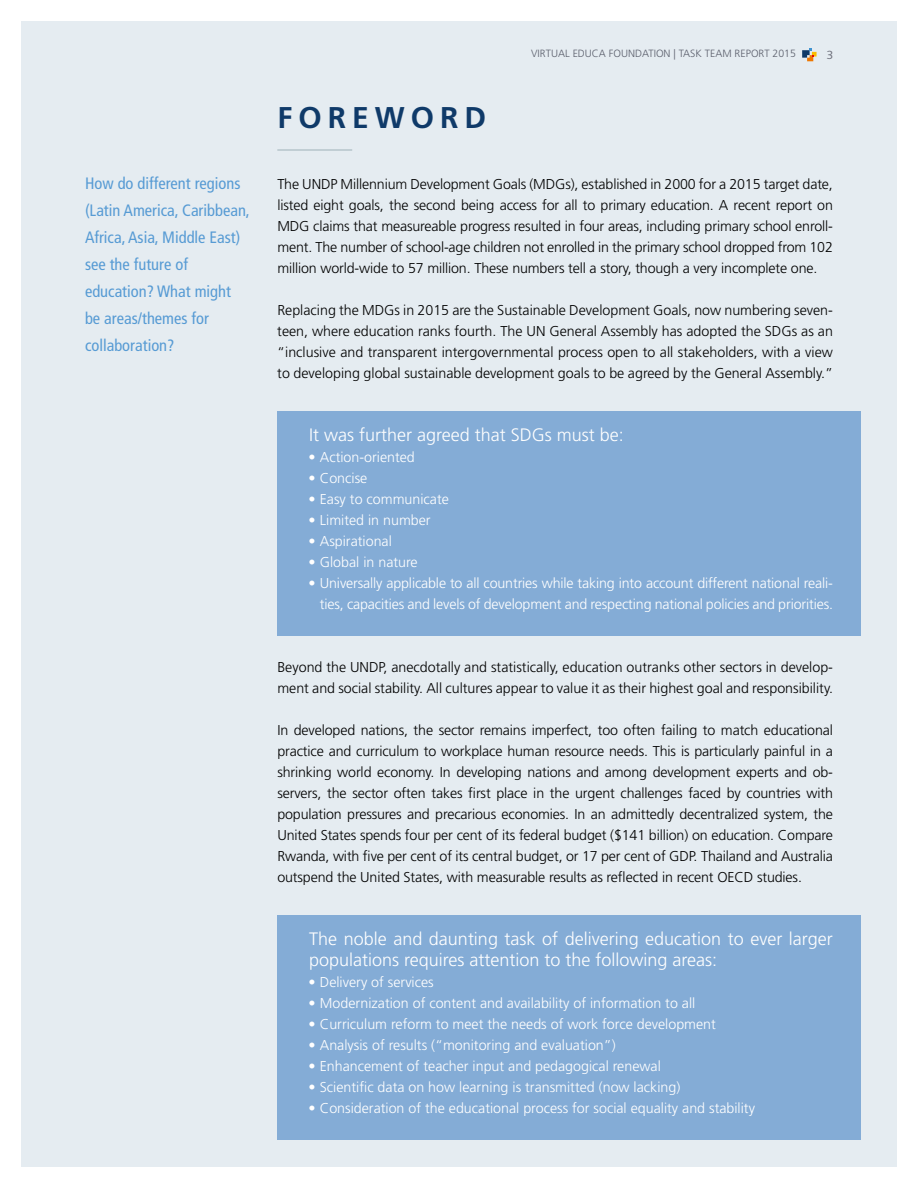
<style>
.page{position:relative;width:918px;height:1188px;background:#fff}
.page>*{position:absolute;margin:0;border:0;box-sizing:border-box;transform-origin:0 0}
.t1{font:700 30px "Frutiger LT Std";letter-spacing:.2em;color:#0f3a69}
.t2{font:300 18px/21px "Frutiger LT Std";color:#fff}
.t3{font:condensed 16.5px/27px "Frutiger LT Std";color:#579bd4}
.t4{font:300 14.25px/21px "Frutiger LT Std";letter-spacing:-.01em;color:#000;text-align:justify}
.t5{font:300 14.25px/21px "Frutiger LT Std";color:#fff;text-align:right}
.t6{font:12px "Syntax LT Std";color:#6f717d}
.t7{font:300 10.5px "Frutiger LT Std";color:#5b5f6c}
</style>
<div class="page">
<div style="left:21px;top:21px;width:876px;height:1146px;background:#e5ecf1"></div>
<svg style="left:802px;top:48px;width:15px;height:13px"></svg>
<hr style="left:277px;top:149px;width:75px;height:2px;background:#b6c5cb">
<div style="left:277px;top:411px;width:584px;height:225px;background:#84acd6"></div>
<div style="left:277px;top:915px;width:584px;height:225px;background:#84acd6"></div>
<h1 class="t1" style="left:277px;top:99px;width:210px">FOREW ORD</h1>
<p class="t7" style="left:531px;top:48px;width:266px">Virtual Educa Foundation | Task Team Re port 2015</p>
<p class="t6" style="left:827px;top:47px;width:8px">3</p>
<p class="t3" style="left:85px;top:170px;width:166px">How do different regions (Latin America, Caribbean,<br>Africa, Asia, Middle East) see the future of education? What might be areas/themes for collaboration?</p>
<p class="t4" style="left:277px;top:174px;width:35px">The UNDP</p>
<p class="t4" style="left:277px;top:174px;width:557px;text-indent:63px">M illennium Development Goals (MDGs), established in 2000 for a 2015 target date, listed eight goals, the second being access for all to primary education. A recent report on MDG claims that measureable progress resulted in four areas, including primary school enroll&shy;ment. The number of school-age children not enrolled in the primary school dropped from 102 million world-wide to 57 million. These numbers tell a story, though a very incomplete one.</p>
<p class="t4" style="left:277px;top:300px;width:557px">Replacing the MDGs in 2015 are the Sustainable Development Goals, now numbering seven&shy;teen, where education ranks fourth. The UN General Assembly has adopted the SDGs as an “inclusive and transparent intergovernmental process open to all stakeholders, with a view to developing global sustainable development goals to be agreed by the General Assembly.”</p>
<p class="t2" style="left:309px;top:425px;width:316px">It was further agreed that SDGs must be:</p>
<p class="t5" style="left:308px;top:447px;width:108px">• Action-oriented</p>
<p class="t5" style="left:308px;top:468px;width:60px">• Concise</p>
<p class="t5" style="left:308px;top:489px;width:142px">• Easy to communicate</p>
<p class="t5" style="left:308px;top:510px;width:124px">• Limited in number</p>
<p class="t5" style="left:308px;top:531px;width:85px">• Aspirational</p>
<p class="t5" style="left:308px;top:552px;width:111px">• Global in nature</p>
<p class="t5" style="left:308px;top:573px;width:526px">• Universally applicable to all countries while taking into account different national reali&shy;ties, capacities and levels of development and respecting national policies and priorities.</p>
<p class="t4" style="left:277px;top:657px;width:557px;text-align:right">, anecdotally and statistically, education outranks other sectors in develop-<br>ment and social stability. All cultures appear to value it as their highest goal and responsibility.</p>
<p class="t4" style="left:277px;top:720px;width:557px">In developed nations, the sector remains imperfect, too often failing to match educational practice and curriculum to workplace human resource needs. This is particularly painful in a shrinking world economy. In developing nations and among development experts and ob&shy;servers, the sector often takes first place in the urgent challenges faced by countries with population pressures and precarious economies. In an admittedly decentralized system, the U nited States spends four per cent of its federal budget ($141 billion) on education. Compare Rwanda, with five per cent of its central budget, or 17 per cent of GDP. Thailand and Australia outspend the U nited States, with measurable results as reflected in recent OECD studies.</p>
<p class="t4" style="left:277px;top:657px;width:83px">Beyond the UNDP</p>
<p class="t2" style="left:309px;top:929px;width:525px">The noble and daunting task of delivering education to ever larger populations requires attention to the following areas:</p>
<p class="t5" style="left:308px;top:972px;width:127px">• Delivery of services</p>
<p class="t5" style="left:308px;top:993px;width:389px">• Modernization of content and availability of information to all</p>
<p class="t5" style="left:308px;top:1014px;width:409px">• Curriculum reform to meet the needs of work force development</p>
<p class="t5" style="left:308px;top:1035px;width:309px">• Analysis of results (“monitoring and evaluation”)</p>
<p class="t5" style="left:308px;top:1056px;width:354px">• Enhancement of teacher input and pedagogical renewal</p>
<p class="t5" style="left:308px;top:1077px;width:374px">• Scientific data on how learning is transmitted (now lacking)</p>
<p class="t5" style="left:308px;top:1098px;width:448px">• Consideration of the educational process for social equality and stability</p>
</div>
